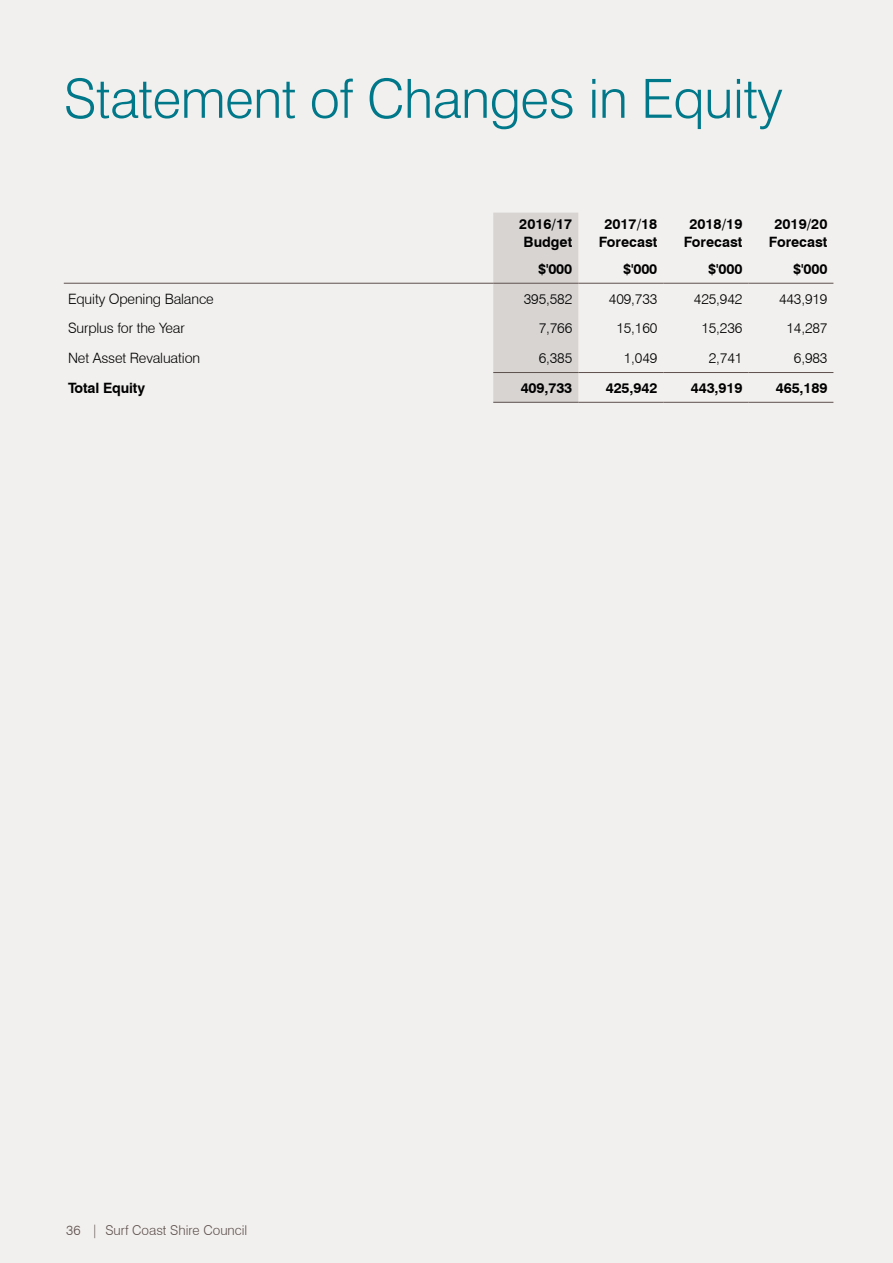
<style>
.page{position:relative;width:893px;height:1263px;background:#f2f0ee}
.page>*{position:absolute;margin:0;border:0;box-sizing:border-box;transform-origin:0 0}
.t1{font:300 54px "Swiss 721 BT";letter-spacing:-.01em;color:#00788a}
.t2{font:300 14.25px "Swiss 721 BT";letter-spacing:-.01em;color:#000}
.t3{font:700 14.25px/18px "Swiss 721 BT";color:#000;text-align:center}
.t4{font:300 13.5px "Swiss 721 BT";color:#5e514e}
</style>
<div class="page">
<div style="left:493px;top:213px;width:85px;height:189px;background:#d7d4d2"></div>
<hr style="left:493px;top:372px;width:85px;height:1px;background:#5e514e">
<hr style="left:578px;top:372px;width:85px;height:1px;background:#5e514e">
<hr style="left:663px;top:372px;width:85px;height:1px;background:#5e514e">
<hr style="left:748px;top:372px;width:85px;height:1px;background:#5e514e">
<hr style="left:493px;top:402px;width:85px;height:1px;background:#5e514e">
<hr style="left:578px;top:402px;width:85px;height:1px;background:#5e514e">
<hr style="left:663px;top:402px;width:85px;height:1px;background:#5e514e">
<hr style="left:748px;top:402px;width:85px;height:1px;background:#5e514e">
<hr style="left:64px;top:283px;width:429px;height:1px;background:#5e514e">
<hr style="left:493px;top:283px;width:85px;height:1px;background:#5e514e">
<hr style="left:578px;top:283px;width:85px;height:1px;background:#5e514e">
<hr style="left:663px;top:283px;width:85px;height:1px;background:#5e514e">
<hr style="left:748px;top:283px;width:85px;height:1px;background:#5e514e">
<h1 class="t1" style="left:64px;top:66px;width:720px">Statement of Changes in Equity</h1>
<p class="t3" style="left:519px;top:215px;width:54px">2016/17<br>Budget</p>
<p class="t3" style="left:599px;top:215px;width:60px">2017/18<br>Forecast</p>
<p class="t3" style="left:684px;top:215px;width:60px">2018/19<br>Forecast</p>
<p class="t3" style="left:769px;top:215px;width:60px">2019/20<br>Forecast</p>
<p class="t3" style="left:538px;top:260px;width:36px">$'000</p>
<p class="t3" style="left:623px;top:260px;width:36px">$'000</p>
<p class="t3" style="left:708px;top:260px;width:36px">$'000</p>
<p class="t3" style="left:793px;top:260px;width:36px">$'000</p>
<p class="t2" style="left:68px;top:290px;width:147px">Equity Opening Balance</p>
<p class="t2" style="left:524px;top:290px;width:50px">395,582</p>
<p class="t2" style="left:609px;top:290px;width:50px">409,733</p>
<p class="t2" style="left:694px;top:290px;width:50px">425,942</p>
<p class="t2" style="left:779px;top:290px;width:50px">443,919</p>
<p class="t2" style="left:68px;top:320px;width:118px">Surplus for the Year</p>
<p class="t2" style="left:539px;top:320px;width:35px">7,766</p>
<p class="t2" style="left:616px;top:320px;width:42px">15,160</p>
<p class="t2" style="left:701px;top:320px;width:42px">15,236</p>
<p class="t2" style="left:786px;top:320px;width:42px">14,287</p>
<p class="t2" style="left:68px;top:349px;width:134px">Net Asset Revaluation</p>
<p class="t2" style="left:539px;top:349px;width:35px">6,385</p>
<p class="t2" style="left:624px;top:349px;width:35px">1,049</p>
<p class="t2" style="left:709px;top:349px;width:35px">2,741</p>
<p class="t2" style="left:794px;top:349px;width:35px">6,983</p>
<p class="t3" style="left:68px;top:379px;width:78px">Total Equity</p>
<p class="t3" style="left:521px;top:379px;width:53px">409,733</p>
<p class="t3" style="left:606px;top:379px;width:53px">425,942</p>
<p class="t3" style="left:691px;top:379px;width:53px">443,919</p>
<p class="t3" style="left:776px;top:379px;width:53px">465,189</p>
<p class="t4" style="left:66px;top:1222px;width:183px">36 | Surf Coast Shire Council</p>
</div>
